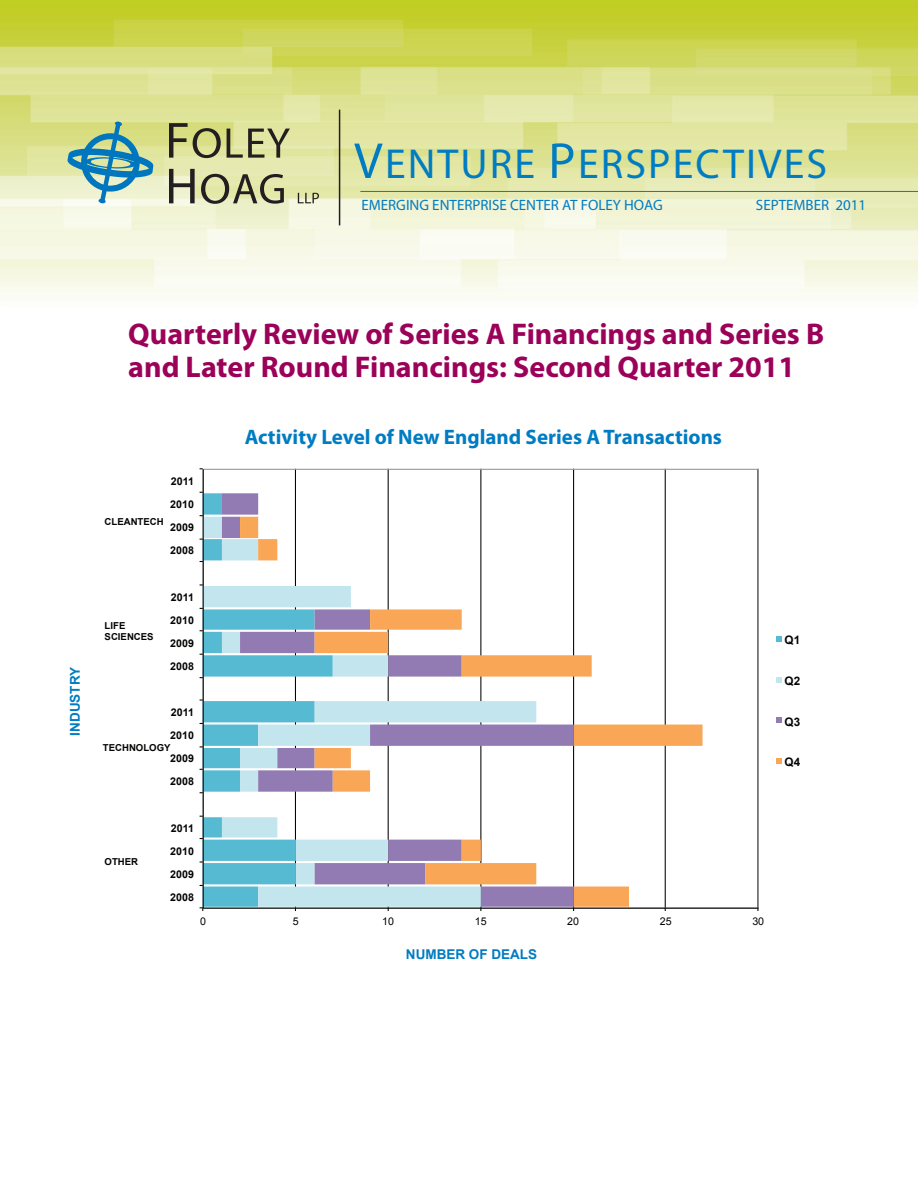
<style>
.page{position:relative;width:918px;height:1188px;background:#fff}
.page>*{position:absolute;margin:0;border:0;box-sizing:border-box;transform-origin:0 0}
.t1{font:42px "Myriad Pro";letter-spacing:.05em;color:#007cc2}
.t2{font:700 30px/33px "Myriad Pro";color:#9c0159}
.t3{font:700 21px "Myriad Pro";color:#007cc2}
.t4{font:15px "Myriad Pro";color:#007cc2}
.t5{font:700 13.5px "Arial";color:#007cc2}
.t6{font:700 11.7px "Arial";color:#040503}
.t7{font:700 10.65px "Arial";color:#040503}
.t8{font:10.65px "Arial";color:#040503}
.t9{font:700 9.6px/10.6px "Arial";color:#040503}
.s1{font-size:51px}
</style>
<div class="page">
<hr style="left:295px;top:469px;width:1px;height:439px;background:#040503">
<hr style="left:388px;top:469px;width:1px;height:439px;background:#040503">
<hr style="left:480px;top:469px;width:1px;height:439px;background:#040503">
<hr style="left:573px;top:469px;width:1px;height:439px;background:#040503">
<hr style="left:665px;top:469px;width:1px;height:439px;background:#040503">
<svg style="left:204px;top:517px;width:18px;height:390px;fill:#56bad2"></svg>
<svg style="left:222px;top:493px;width:352px;height:414px"></svg>
<svg style="left:240px;top:517px;width:463px;height:390px"></svg>
<hr style="left:203px;top:908px;width:555px;height:1px;background:#040503">
<hr style="left:203px;top:469px;width:1px;height:439px;background:#040503">
<svg style="left:776px;top:636px;width:6px;height:6px"></svg>
<svg style="left:776px;top:677px;width:6px;height:6px"></svg>
<svg style="left:776px;top:718px;width:6px;height:5px"></svg>
<svg style="left:776px;top:758px;width:6px;height:6px"></svg>
<img style="left:0;top:0;width:918px;height:297px">
<hr style="left:360px;top:191px;width:558px;height:1px;background:#007cc2">
<svg style="left:68px;top:122px;width:86px;height:82px;background:#98c2b1"></svg>
<svg style="left:169px;top:123px;width:52px;height:35px;background:#a2a56a"></svg>
<svg style="left:227px;top:129px;width:63px;height:29px;background:#abae7d"></svg>
<svg style="left:169px;top:169px;width:26px;height:34px"></svg>
<svg style="left:201px;top:174px;width:83px;height:30px;background:#a6a881"></svg>
<svg style="left:298px;top:193px;width:21px;height:10px"></svg>
<hr style="left:339px;top:110px;width:1px;height:115px;background:#231f20">
<h1 class="t1" style="left:354px;top:138px;width:475px"><span class="s1">V</span>ENTURE <span class="s1">P</span>ERSPECTIVES</h1>
<p class="t4" style="left:361px;top:196px;width:303px">EMERGING ENTERPRISE CENTER AT FOLEY HOAG</p>
<p class="t4" style="left:756px;top:196px;width:112px">SEPTEMBER 2011</p>
<p class="t5" style="left:66px;top:736px;width:70px;rotate:-90deg">INDUSTRY</p>
<p class="t2" style="left:128px;top:316px;width:697px">Quarterly Review of Series A Financings and Series B and Later Round Financings: Second Quarter 2011</p>
<p class="t7" style="left:171px;top:474px;width:25px">2011</p>
<p class="t7" style="left:170px;top:498px;width:25px">2010</p>
<p class="t9" style="left:105px;top:517px;width:61px">CLEANTECH</p>
<p class="t7" style="left:170px;top:521px;width:25px">2009</p>
<p class="t7" style="left:170px;top:544px;width:25px">2008</p>
<p class="t9" style="left:105px;top:621px;width:51px">LIFE<br>SCIENCES</p>
<p class="t7" style="left:171px;top:590px;width:25px">2011</p>
<p class="t7" style="left:170px;top:613px;width:25px">2010</p>
<p class="t7" style="left:170px;top:636px;width:25px">2009</p>
<p class="t7" style="left:170px;top:659px;width:25px">2008</p>
<p class="t7" style="left:171px;top:705px;width:25px">2011</p>
<p class="t7" style="left:170px;top:728px;width:25px">2010</p>
<p class="t9" style="left:103px;top:743px;width:69px">TECHNOLOGY</p>
<p class="t7" style="left:170px;top:752px;width:25px">2009</p>
<p class="t7" style="left:170px;top:775px;width:25px">2008</p>
<p class="t7" style="left:171px;top:821px;width:25px">2011</p>
<p class="t9" style="left:105px;top:857px;width:35px">OTHER</p>
<p class="t7" style="left:170px;top:844px;width:25px">2010</p>
<p class="t7" style="left:170px;top:867px;width:25px">2009</p>
<p class="t7" style="left:170px;top:890px;width:25px">2008</p>
<p class="t3" style="left:245px;top:423px;width:479px">Activity Level of New England Series A Transactions</p>
<p class="t8" style="left:200px;top:915px;width:7px">0</p>
<p class="t8" style="left:293px;top:915px;width:7px">5</p>
<p class="t8" style="left:382px;top:915px;width:13px">10</p>
<p class="t8" style="left:475px;top:915px;width:13px">15</p>
<p class="t8" style="left:567px;top:915px;width:13px">20</p>
<p class="t8" style="left:660px;top:915px;width:13px">25</p>
<p class="t8" style="left:752px;top:915px;width:13px">30</p>
<p class="t5" style="left:406px;top:945px;width:133px">NUMBER OF DEALS</p>
<p class="t6" style="left:785px;top:632px;width:17px">Q1</p>
<p class="t6" style="left:785px;top:673px;width:17px">Q2</p>
<p class="t6" style="left:785px;top:714px;width:17px">Q3</p>
<p class="t6" style="left:785px;top:755px;width:17px">Q4</p>
</div>
